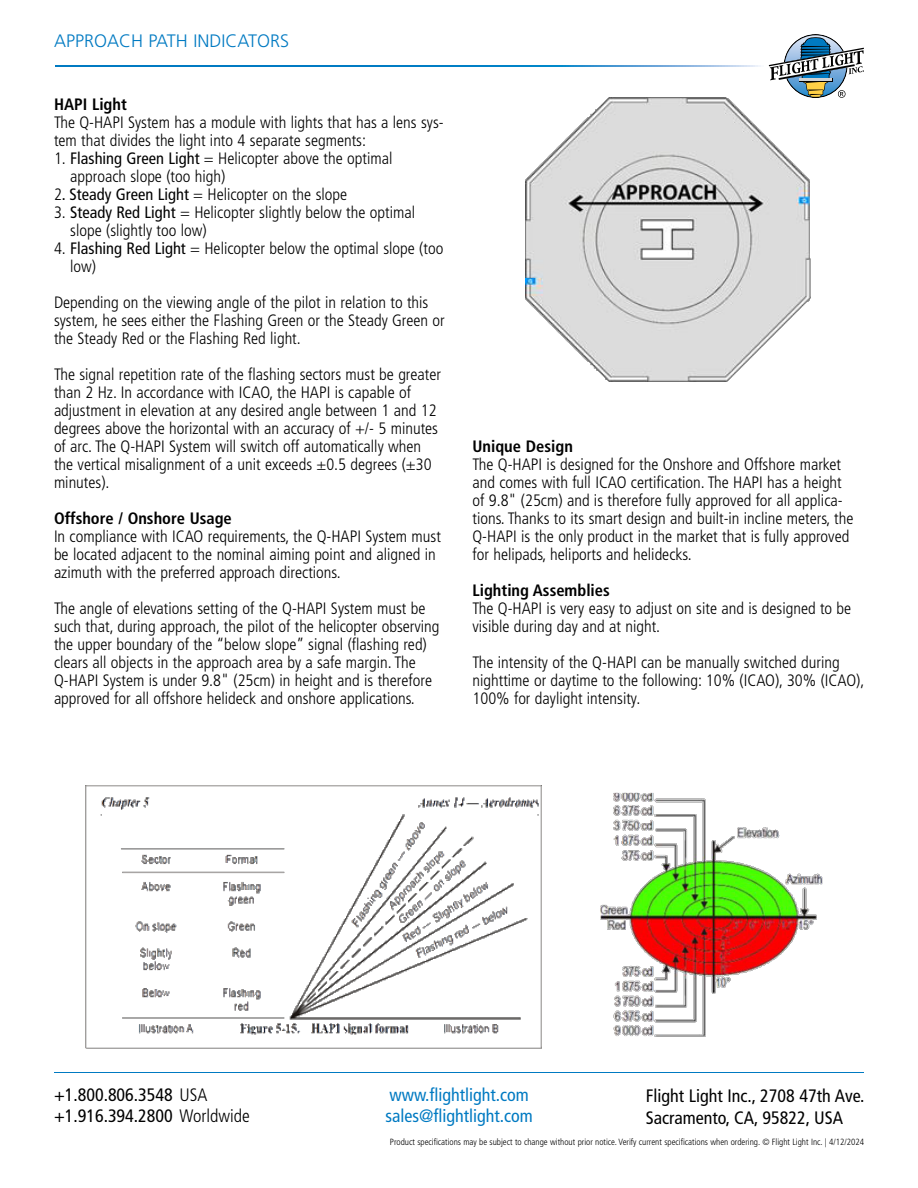
<style>
.page{position:relative;width:918px;height:1188px;background:#fff}
.page>*{position:absolute;margin:0;border:0;box-sizing:border-box;transform-origin:0 0}
.t1{font:condensed 18px/21.6px "Frutiger LT Std";color:#000}
.t2{font:condensed 18px/21.6px "Frutiger LT Std";color:#007ac2}
.t3{font:300 18px "Frutiger LT Std";color:#007ac2}
.t4{font:300 condensed 16.5px/18px "Frutiger LT Std";color:#000}
.t5{font:700 condensed 16.5px "Frutiger LT Std";color:#000}
.t6{font:300 condensed 9px "Frutiger LT Std";color:#000}
.s1{font-weight:400}
.s2{font-weight:300}
</style>
<div class="page">
<img style="left:526px;top:98px;width:285px;height:283px">
<img style="left:600px;top:793px;width:223px;height:244px">
<img style="left:85px;top:785px;width:457px;height:264px">
<svg style="left:56px;top:66px;width:705px;height:1px"></svg>
<hr style="left:54px;top:1073px;width:810px;height:1px;background:#007ac2">
<svg style="left:769px;top:34px;width:95px;height:64px"></svg>
<p class="t3" style="left:54px;top:31px;width:237px">APPROACH PATH INDICATORS</p>
<p class="t5" style="left:54px;top:95px;width:74px">HAPI Light</p>
<p class="t4" style="left:54px;top:114px;width:391px">The Q-HAPI System has a module with lights that has a lens sys&shy;tem that divides the light into 4 separate segments:</p>
<p class="t4" style="left:70px;top:150px;width:324px;text-indent:-16px">1. <span class="s1">Flashing Green Light</span> = Helicopter above the optimal approach slope (too high)</p>
<p class="t4" style="left:54px;top:186px;width:295px">2<span class="s1">. Steady Green Light</span> = Helicopter on the slope</p>
<p class="t4" style="left:70px;top:204px;width:346px;text-indent:-16px">3. <span class="s1">Steady Red Light</span> = Helicopter slightly below the optimal slope (slightly too low)</p>
<p class="t4" style="left:70px;top:240px;width:375px;text-indent:-16px">4. <span class="s1">Flashing Red Light</span> = Helicopter below the optimal slope (too low)</p>
<p class="t4" style="left:54px;top:294px;width:392px">Depending on the viewing angle of the pilot in relation to this system, he sees either the Flashing Green or the Steady Green or the Steady Red or the Flashing Red light.</p>
<p class="t4" style="left:54px;top:366px;width:389px">The signal repetition rate of the flashing sectors must be greater than 2 Hz. In accordance with ICAO, the HAPI is capable of adjustment in elevation at any desired angle between 1 and 12 degrees above the horizontal with an accuracy of +/- 5 minutes of arc. The Q-HAPI System will switch off automatically when the vertical misalignment of a unit exceeds ±0.5 degrees (±30 minutes).</p>
<p class="t5" style="left:54px;top:509px;width:179px">Offshore / Onshore Usage</p>
<p class="t4" style="left:54px;top:528px;width:389px">In compliance with ICAO requirements, the Q-HAPI System must be located adjacent to the nominal aiming point and aligned in azimuth with the preferred approach directions.</p>
<p class="t4" style="left:54px;top:600px;width:387px">The angle of elevations setting of the Q-HAPI System must be such that, during approach, the pilot of the helicopter observing the upper boundary of the “below slope” signal (flashing red) clears all objects in the approach area by a safe margin. The Q-HAPI System is under 9.8" (25cm) in height and is therefore approved for all offshore helideck and onshore applications.</p>
<p class="t5" style="left:473px;top:436px;width:102px">Unique Design</p>
<p class="t4" style="left:473px;top:456px;width:383px">The Q-HAPI is designed for the Onshore and Offshore market and comes with full ICAO certification. The HAPI has a height of 9.8" (25cm) and is therefore fully approved for all applica&shy;tions. Thanks to its smart design and built-in incline meters, the Q-HAPI is the only product in the market that is fully approved for helipads, heliports and helidecks.</p>
<p class="t5" style="left:473px;top:580px;width:139px">Lighting Assemblies</p>
<p class="t4" style="left:473px;top:600px;width:380px">The Q-HAPI is very easy to adjust on site and is designed to be visible during day and at night.</p>
<p class="t4" style="left:473px;top:654px;width:393px">The intensity of the Q-HAPI can be manually switched during nighttime or daytime to the following: 10% (ICAO), 30% (ICAO),<br>100% for daylight intensity.</p>
<p class="t1" style="left:54px;top:1084px;width:197px">+1.800.806.3548 <span class="s2">USA </span>+1.916.394.2800 <span class="s2">Worldwide</span></p>
<p class="t2" style="left:385px;top:1084px;width:149px">www.flightlight.com sales@flightlight.com</p>
<p class="t1" style="left:646px;top:1085px;width:220px">Flight Light Inc., 2708 47th Ave.<br>Sacramento, CA, 95822, USA</p>
<p class="t6" style="left:390px;top:1137px;width:476px">Product specifications may be subject to change without prior notice. Verify current specifications when ordering. © Flight Light Inc. | 4/12/2024</p>
</div>
